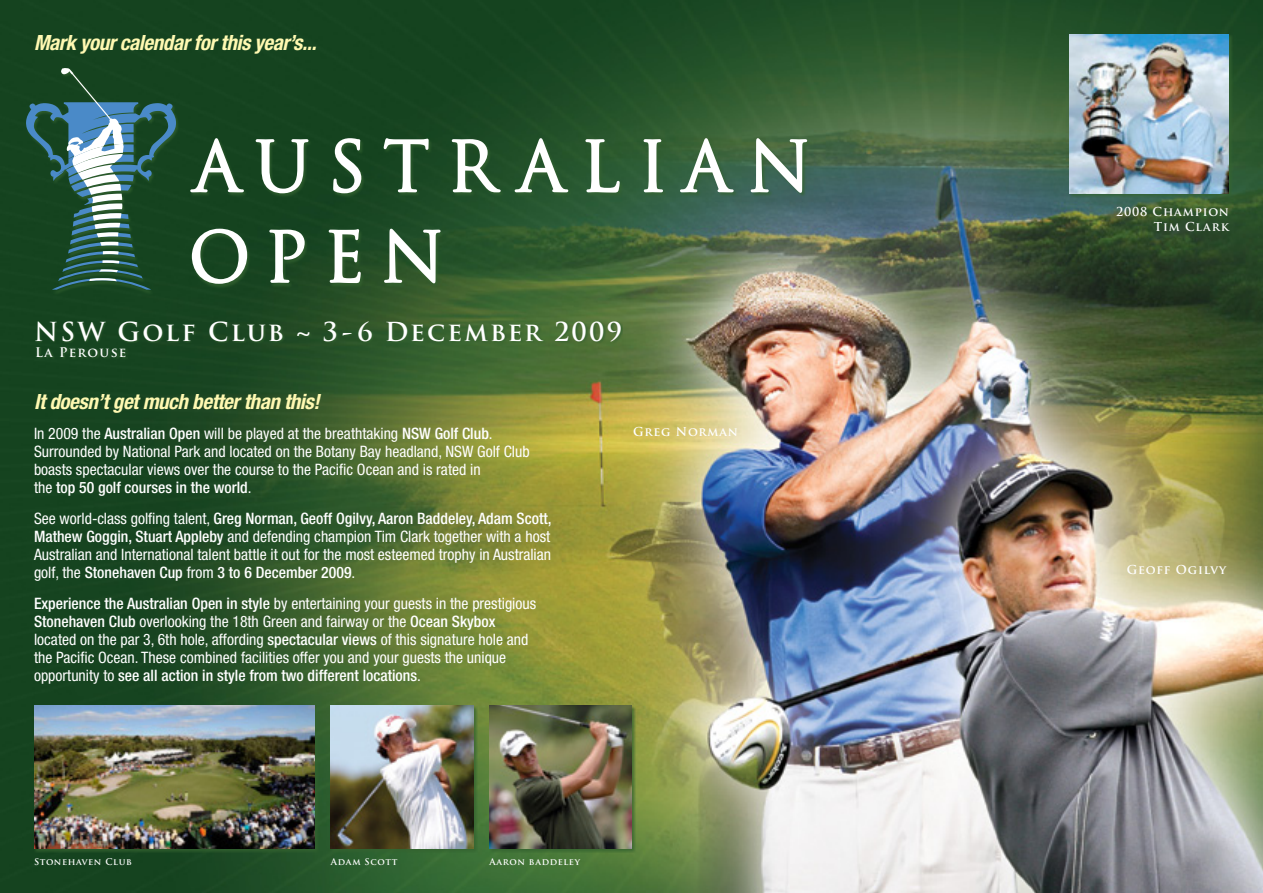
<style>
.page{position:relative;width:1263px;height:893px;background:#fff}
.page>*{position:absolute;margin:0;border:0;box-sizing:border-box;transform-origin:0 0}
.t1{font:700 25.5px "Trajan Pro";letter-spacing:.09em;color:#fff}
.t2{font:italic 700 condensed 21px "Helvetica Neue";letter-spacing:-.02em;color:#fff9b2}
.t3{font:condensed 15.75px/18px "Helvetica Neue";color:#fff}
.t4{font:700 12.9px "Trajan Pro";letter-spacing:.1em;color:#fff}
.t5{font:700 12px/14.4px "Trajan Pro";letter-spacing:.07em;color:#fff;text-align:right}
.t6{font:700 9px "Trajan Pro";letter-spacing:.07em;color:#fff}
.s1{font-weight:500}
</style>
<div class="page">
<img style="left:0;top:0;width:1263px;height:893px">
<div style="left:26px;top:68px;width:785px;height:226px;background:#346330;opacity:.75"></div>
<svg style="left:190px;top:138px;width:54px;height:54px"></svg>
<svg style="left:256px;top:139px;width:53px;height:54px"></svg>
<svg style="left:333px;top:138px;width:28px;height:55px"></svg>
<svg style="left:384px;top:138px;width:45px;height:54px"></svg>
<svg style="left:452px;top:139px;width:49px;height:53px"></svg>
<svg style="left:515px;top:138px;width:53px;height:54px"></svg>
<svg style="left:585px;top:139px;width:35px;height:54px"></svg>
<svg style="left:643px;top:139px;width:20px;height:53px"></svg>
<svg style="left:680px;top:138px;width:54px;height:54px"></svg>
<svg style="left:751px;top:138px;width:56px;height:55px"></svg>
<svg style="left:192px;top:229px;width:55px;height:55px"></svg>
<svg style="left:269px;top:230px;width:36px;height:53px"></svg>
<svg style="left:329px;top:229px;width:32px;height:54px"></svg>
<svg style="left:384px;top:229px;width:57px;height:54px"></svg>
<svg style="left:26px;top:68px;width:150px;height:222px;background:#376454"></svg>
<div style="left:34px;top:706px;width:285px;height:146px;background:#346330;opacity:.75"></div>
<img style="left:34px;top:706px;width:281px;height:142px">
<div style="left:331px;top:706px;width:146px;height:146px;background:#346330;opacity:.75"></div>
<img style="left:331px;top:706px;width:142px;height:142px">
<div style="left:1070px;top:34px;width:163px;height:164px;background:#346330;opacity:.75"></div>
<img style="left:1070px;top:34px;width:159px;height:159px">
<div style="left:489px;top:706px;width:147px;height:146px;background:#346330;opacity:.75"></div>
<img style="left:490px;top:706px;width:142px;height:142px">
<div style="left:35px;top:321px;width:588px;height:23px;background:#346330;opacity:.75"></div>
<div style="left:36px;top:347px;width:92px;height:13px;background:#194722"></div>
<h2 class="t2" style="left:34px;top:30px;width:284px">Mark your calendar for this year’s...</h2>
<h1 class="t1" style="left:34px;top:316px;width:590px">NSW Golf Club ~ 3-6 December 2009</h1>
<p class="t4" style="left:35px;top:345px;width:93px">La Perouse</p>
<h2 class="t2" style="left:34px;top:388px;width:287px">It doesn’t get much better than this!</h2>
<p class="t3" style="left:34px;top:425px;width:497px">In 2009 the <span class="s1">Australian Open</span> will be played at the breathtaking <span class="s1">NSW Golf Club</span>.<br>Surrounded by National Park and located on the Botany Bay headland, NSW Golf Club boasts spectacular views over the course to the Pacific Ocean and is rated in<br>the <span class="s1">top 50 golf courses in the world</span>.</p>
<p class="t3" style="left:34px;top:509px;width:519px;text-align:justify">See world-class golfing talent, <span class="s1">Greg Norman, Geoff Ogilvy, Aaron Baddeley, Adam Scott, Mathew Goggin, Stuart Appleby</span> and defending champion Tim Clark together with a host Australian and International talent battle it out for the most esteemed trophy in Australian golf, the <span class="s1">Stonehaven Cup</span> from <span class="s1">3 to 6 December 2009</span>.</p>
<p class="t3" style="left:34px;top:594px;width:504px"><span class="s1">Experience the Australian Open in style</span> by entertaining your guests in the prestigious <span class="s1">Stonehaven Club</span> overlooking the 18th Green and fairway or the <span class="s1">Ocean Skybox </span>located on the par 3, 6th hole, affording <span class="s1">spectacular views</span> of this signature hole and the Pacific Ocean. These combined facilities offer you and your guests the unique opportunity to <span class="s1">see all action in style from two different locations</span>.</p>
<p class="t5" style="left:633px;top:424px;width:106px">Greg Norman</p>
<p class="t6" style="left:34px;top:856px;width:99px">Stonehaven Club</p>
<p class="t6" style="left:331px;top:856px;width:68px">Adam Scott</p>
<p class="t6" style="left:490px;top:856px;width:92px">Aaron baddeley</p>
<p class="t5" style="left:1116px;top:205px;width:114px">2008 Champion<br>Tim Clark</p>
<p class="t5" style="left:1127px;top:563px;width:101px">Geoff Ogilvy</p>
</div>
